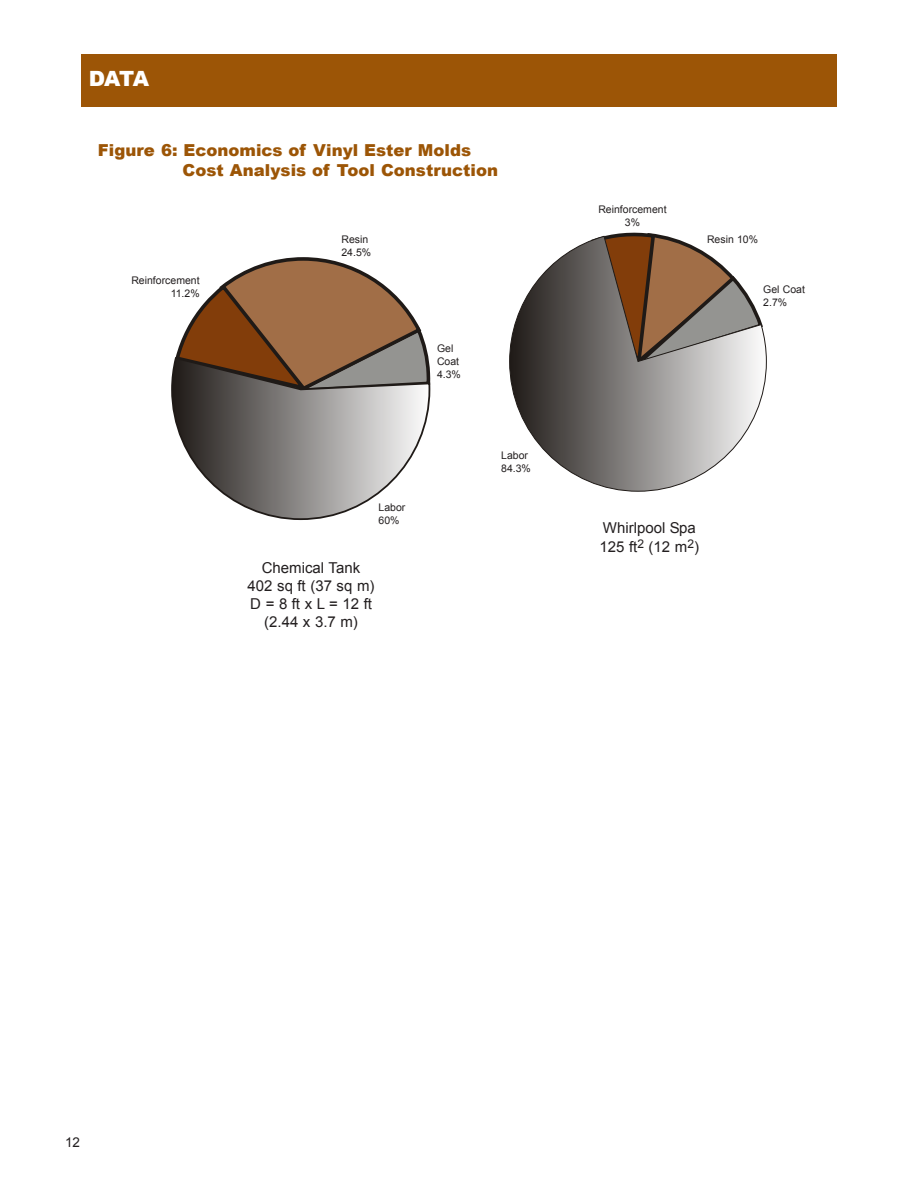
<style>
.page{position:relative;width:918px;height:1188px;background:#fff}
.page>*{position:absolute;margin:0;border:0;box-sizing:border-box;transform-origin:0 0}
.t1{font:900 21px "Arial";color:#fff}
.t2{font:900 16.5px/19.8px "Arial";color:#9c5506}
.t3{font:15px/18px "Arial";color:#231f20;text-align:center}
.t4{font:13.5px "Arial";color:#231f20}
.t5{font:10.5px/12.6px "Arial";color:#231f20}
.t6{font:9.9px/11.1px "Arial Bold+AOTXDQ";color:#1f1a17}
</style>
<div class="page">
<svg style="left:171px;top:257px;width:260px;height:264px"></svg>
<svg style="left:603px;top:232px;width:62px;height:4px"></svg>
<svg style="left:509px;top:236px;width:258px;height:255px"></svg>
<div style="left:81px;top:54px;width:756px;height:53px;background:#9c5506"></div>
<div style="left:341px;top:232px;width:52px;height:29px;background:#fff"></div>
<div style="left:501px;top:448px;width:38px;height:30px;background:#fff"></div>
<div style="left:379px;top:499px;width:39px;height:31px;background:#fff"></div>
<div style="left:126px;top:274px;width:74px;height:28px;background:#fff"></div>
<div style="left:763px;top:276px;width:44px;height:42px;background:#fff"></div>
<div style="left:133px;top:302px;width:54px;height:11px;background:#fff"></div>
<div style="left:707px;top:233px;width:68px;height:14px;background:#fff"></div>
<div style="left:718px;top:248px;width:26px;height:11px;background:#fff"></div>
<h1 class="t1" style="left:89px;top:63px;width:62px">DATA</h1>
<h2 class="t2" style="left:183px;top:140px;width:317px;text-indent:-85px">Figure 6: Economics of Vinyl Ester Molds<br>Cost Analysis of Tool Construction</h2>
<p class="t5" style="left:341px;top:233px;width:31px">Resin<br>24.5%</p>
<p class="t6" style="left:344px;top:234px;width:30px">Resin<br>24.5%</p>
<p class="t5" style="left:598px;top:203px;width:70px;text-align:center">Reinforcement<br>3%</p>
<p class="t6" style="left:596px;top:208px;width:71px;text-align:center">Reinforcement<br>3%</p>
<p class="t5" style="left:707px;top:233px;width:53px">Resin 10%</p>
<p class="t6" style="left:715px;top:237px;width:28px">Resin</p>
<p class="t5" style="left:131px;top:274px;width:70px;text-align:right">Reinforcement<br>11.2%</p>
<p class="t5" style="left:763px;top:283px;width:43px">Gel Coat<br>2.7%</p>
<p class="t6" style="left:771px;top:287px;width:23px;text-align:center">Gel<br>Coat</p>
<p class="t5" style="left:437px;top:342px;width:25px">Gel<br>Coat<br>4.3%</p>
<p class="t6" style="left:440px;top:350px;width:24px">Gel<br>Coat<br>4.3%</p>
<p class="t6" style="left:378px;top:499px;width:29px;text-align:center">Labor<br>60%</p>
<p class="t5" style="left:379px;top:501px;width:28px">Labor<br>60%</p>
<h3 class="t3" style="left:248px;top:558px;width:128px">Chemical Tank<br>402 sq ft (37 sq m)<br>D = 8 ft x L = 12 ft (2.44 x 3.7 m)</h3>
<p class="t6" style="left:502px;top:446px;width:30px">Labor<br>84.3%</p>
<p class="t5" style="left:501px;top:449px;width:31px">Labor<br>84.3%</p>
<h3 class="t3" style="left:600px;top:518px;width:101px;line-height:19.8px;text-align:left">Whirlpool Spa<br>125 ft<sup>2</sup> (12 m<sup>2</sup>)</h3>
<p class="t4" style="left:65px;top:1135px;width:17px">12</p>
</div>
